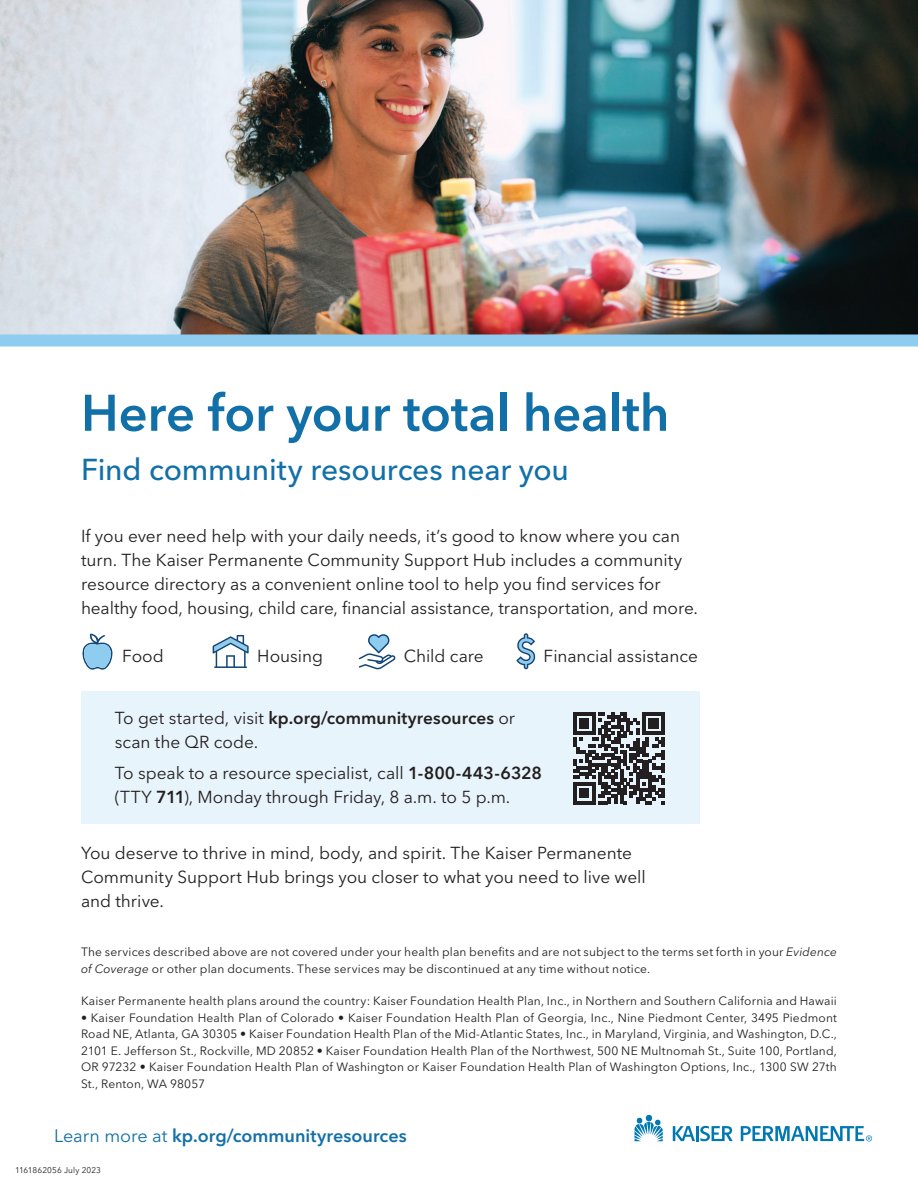
<style>
.page{position:relative;width:918px;height:1188px;background:#fff}
.page>*{position:absolute;margin:0;border:0;box-sizing:border-box;transform-origin:0 0}
.M_Title_1{font:600 51px "Avenir Next LT Pro";letter-spacing:-.005em;color:#1270a8}
.t1{font:500 30px "Avenir Next LT Pro";letter-spacing:-.005em;color:#1270a8}
.t2{font:600 18px "Avenir Next LT Pro";letter-spacing:.005em;color:#1270a8}
.M_Body__Regular{font:17.25px/24px "Avenir Next LT Pro";color:#231f20}
.KP_Body{font:12px/16.5px "Avenir Next LT Pro";letter-spacing:.015em;color:#231f20}
.t3{font:8.25px "Avenir Next LT Pro";letter-spacing:.015em;color:#231f20}
.s1{font-weight:600}
.s2{font-style:italic}
.s3{font-weight:400}
</style>
<div class="page">
<svg style="left:634px;top:1115px;width:29px;height:26px"></svg>
<svg style="left:673px;top:1126px;width:60px;height:15px"></svg>
<svg style="left:741px;top:1126px;width:131px;height:16px"></svg>
<img style="left:0;top:0;width:918px;height:334px">
<div style="left:0;top:334px;width:918px;height:12px;background:#8fcdf0"></div>
<svg style="left:82px;top:633px;width:30px;height:37px"></svg>
<svg style="left:213px;top:635px;width:36px;height:33px"></svg>
<svg style="left:359px;top:634px;width:36px;height:35px"></svg>
<svg style="left:516px;top:633px;width:19px;height:36px"></svg>
<div style="left:81px;top:691px;width:619px;height:132px;background:#e8f4fb"></div>
<svg style="left:573px;top:712px;width:92px;height:92px"></svg>
<p class="M_Title_1" style="left:81px;top:382px;width:590px">Here for your total health</p>
<p class="t1" style="left:81px;top:452px;width:490px">Find community resources near you</p>
<p class="M_Body__Regular" style="left:81px;top:524px;width:619px">If you ever need help with your daily needs, it’s good to know where you can turn. The Kaiser Permanente Community Support Hub includes a community resource directory as a convenient online tool to help you find services for healthy food, housing, child care, financial assistance, transportation, and more.</p>
<p class="M_Body__Regular" style="left:122px;top:644px;width:43px">Food</p>
<p class="M_Body__Regular" style="left:257px;top:644px;width:67px">Housing</p>
<p class="M_Body__Regular" style="left:404px;top:644px;width:82px">Child care</p>
<p class="M_Body__Regular" style="left:544px;top:644px;width:156px">Financial assistance</p>
<p class="M_Body__Regular" style="left:115px;top:706px;width:402px">To get started, visit <span class="s1">kp.org/communityresources</span> or scan the QR code.</p>
<p class="M_Body__Regular" style="left:115px;top:761px;width:429px">To speak to a resource specialist, call <span class="s1">1-800-443-6328 </span>(TTY <span class="s1">711</span>), Monday through Friday, 8 a.m. to 5 p.m.</p>
<p class="M_Body__Regular" style="left:81px;top:841px;width:566px">You deserve to thrive in mind, body, and spirit. The Kaiser Permanente<br>Community Support Hub brings you closer to what you need to live well and thrive.</p>
<p class="KP_Body" style="left:81px;top:944px;width:757px">The services described above are not covered under your health plan benefits and are not subject to the terms set forth in your <span class="s2">Evidence of Coverage</span> or other plan documents. These services may be discontinued at any time without notice.</p>
<p class="KP_Body" style="left:81px;top:993px;width:757px">Kaiser Permanente health plans around the country: Kaiser Foundation Health Plan, Inc., in Northern and Southern California and Hawaii</p>
<p class="KP_Body" style="left:81px;top:1009px;width:758px;text-align:justify">• Kaiser Foundation Health Plan of Colorado • Kaiser Foundation Health Plan of Georgia, Inc., Nine Piedmont Center, 3495 Piedmont Road NE, Atlanta, GA 30305 • Kaiser Foundation Health Plan of the Mid-Atlantic States, Inc., in Maryland, Virginia, and Washington, D.C., 2101 E. Jefferson St., Rockville, MD 20852 • Kaiser Foundation Health Plan of the Northwest, 500 NE Multnomah St., Suite 100, Portland, OR 97232 • Kaiser Foundation Health Plan of Washington or Kaiser Foundation Health Plan of Washington Options, Inc., 1300 SW 27th St., Renton, WA 98057</p>
<p class="t2" style="left:54px;top:1124px;width:354px"><span class="s3">Learn more at</span> kp.org/communityresources</p>
<p class="t3" style="left:15px;top:1165px;width:88px">1161862056 July 2023</p>
</div>
